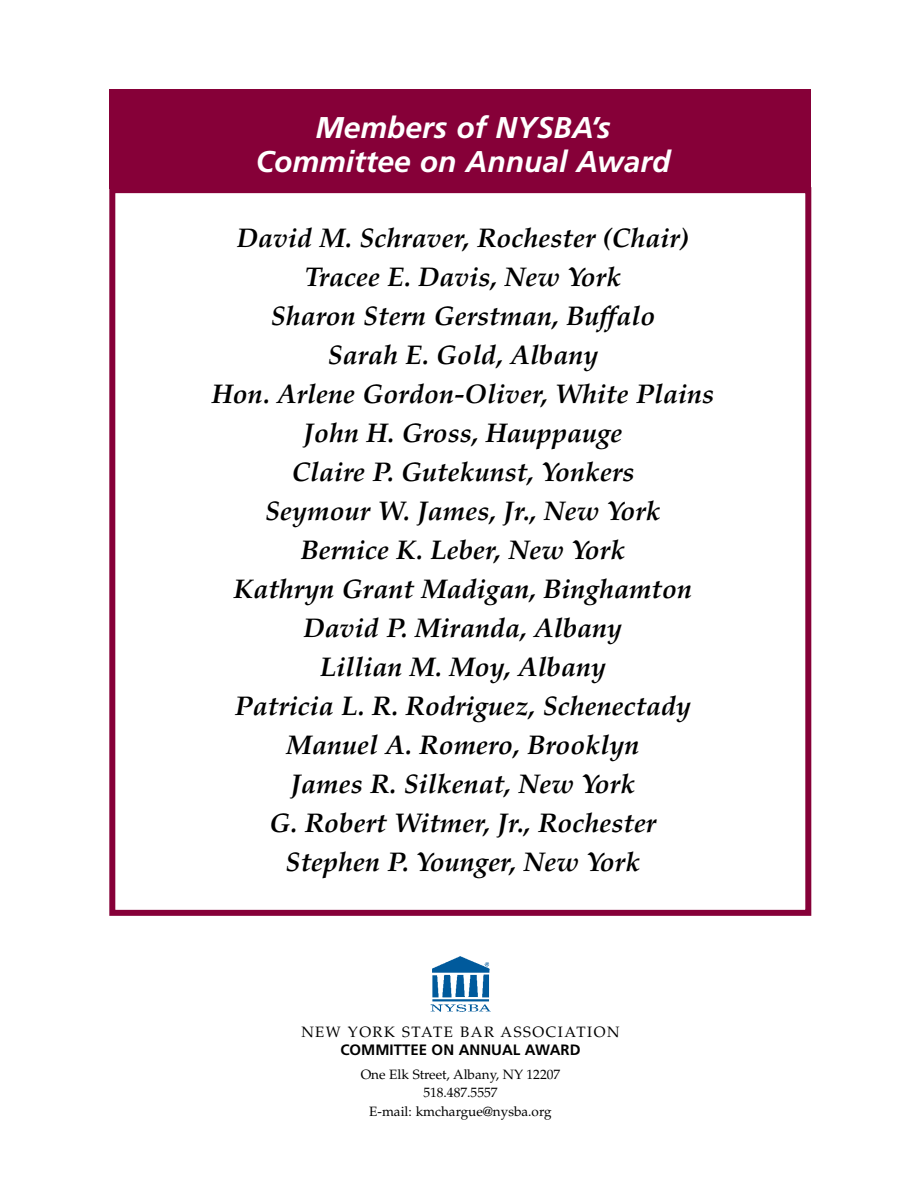
<style>
.page{position:relative;width:918px;height:1188px;background:#fff}
.page>*{position:absolute;margin:0;border:0;box-sizing:border-box;transform-origin:0 0}
.t1{font:italic 700 30px/34.5px "Frutiger";color:#fff;text-align:center}
.t2{font:italic 700 27px/39px "Palatino";color:#000;text-align:center}
.t3{font:15px "Palatino";letter-spacing:.1em;color:#000}
.t4{font:700 15px "Frutiger";color:#000}
.t5{font:13.5px/18.8px "Palatino";color:#000;text-align:center}
</style>
<div class="page">
<img style="left:430px;top:956px;width:61px;height:56px">
<div style="left:110px;top:89px;width:701px;height:100px;background:#860038"></div>
<div style="left:109px;top:187px;width:702px;height:729px;border:6px solid #860038"></div>
<p class="t1" style="left:256px;top:110px;width:416px">Members of NYSBA’s<br>Committee on Annual Award</p>
<p class="t2" style="left:212px;top:219px;width:504px">David M. Schraver, Rochester (Chair)<br>Tracee E. Davis, New York<br>Sharon Stern Gerstman, Buffalo<br>Sarah E. Gold, Albany<br>Hon. Arlene Gordon-Oliver, White Plains<br>John H. Gross, Hauppauge<br>Claire P. Gutekunst, Yonkers<br>Seymour W. James, Jr., New York<br>Bernice K. Leber, New York<br>Kathryn Grant Madigan, Binghamton<br>David P. Miranda, Albany<br>Lillian M. Moy, Albany<br>Patricia L. R. Rodriguez, Schenectady<br>Manuel A. Romero, Brooklyn<br>James R. Silkenat, New York<br>G. Robert Witmer, Jr., Rochester<br>Stephen P. Younger, New York</p>
<p class="t3" style="left:301px;top:1024px;width:320px">NEW YORK STATE BAR ASSOCIATION</p>
<p class="t4" style="left:340px;top:1041px;width:242px">COMMITTEE ON ANNUAL AWARD</p>
<p class="t5" style="left:361px;top:1065px;width:201px">One Elk Street, Albany, NY 12207<br>518.487.5557<br>E-mail: kmchargue@nysba.org</p>
</div>
